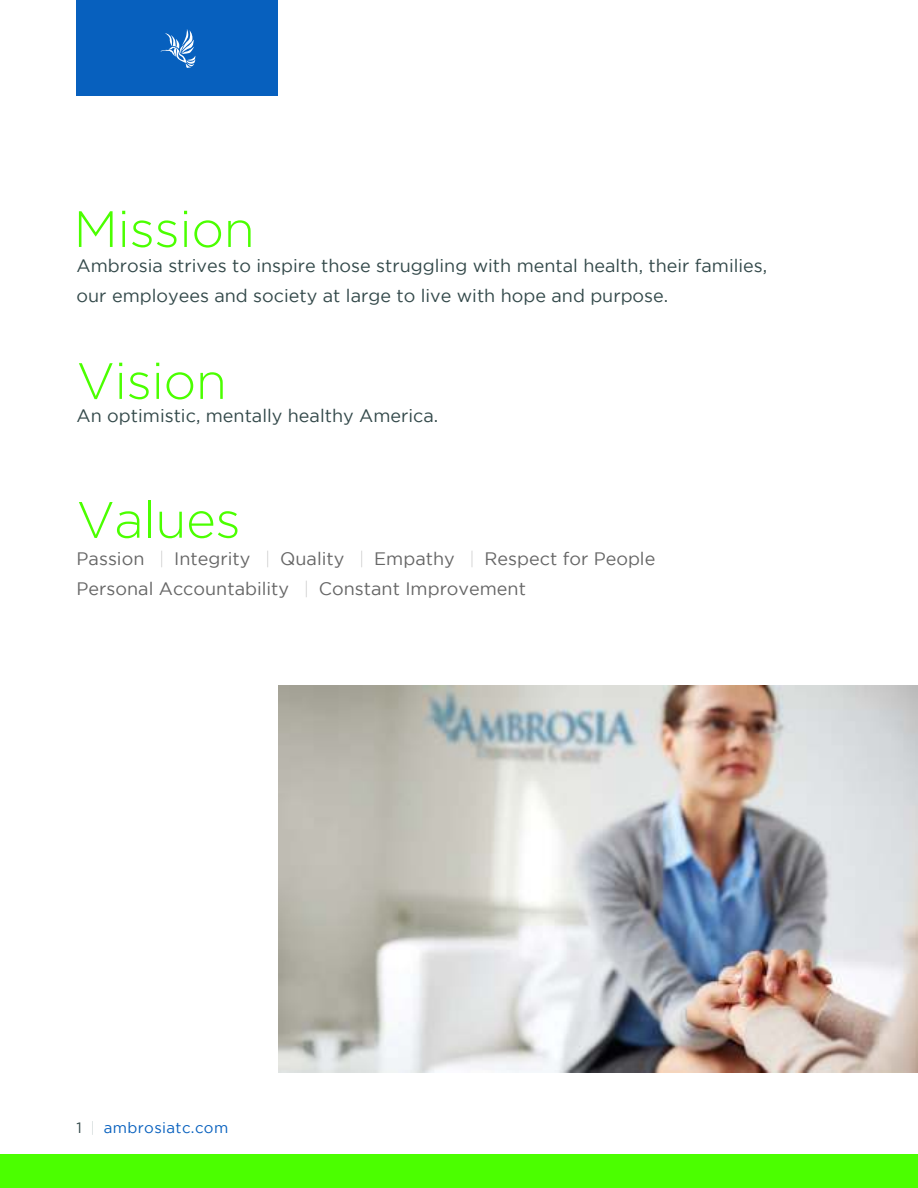
<style>
.page{position:relative;width:918px;height:1188px;background:#fff}
.page>*{position:absolute;margin:0;border:0;box-sizing:border-box;transform-origin:0 0}
.t1{font:300 51px "Gotham";letter-spacing:-.01em;color:#4bff00}
.t2{font:18px/30px "Gotham";color:#33494a}
.t3{font:18px/30px "Gotham";color:#666}
.t4{font:15px "Gotham";letter-spacing:.025em;color:#0760be}
.s1{font-weight:100;color:#999}
.s2{color:#33494a}
.s3{font-weight:100;color:#90a4a2}
</style>
<div class="page">
<div style="left:77px;top:0;width:201px;height:96px;background:#0760be"></div>
<svg style="left:161px;top:29px;width:34px;height:39px"></svg>
<img style="left:278px;top:685px;width:640px;height:388px">
<div style="left:0;top:1154px;width:918px;height:34px;background:#4bff00"></div>
<h1 class="t1" style="left:74px;top:210px;width:183px">Mission</h1>
<p class="t2" style="left:77px;top:252px;width:692px">Ambrosia strives to inspire those struggling with mental health, their families, our employees and society at large to live with hope and purpose.</p>
<h1 class="t1" style="left:77px;top:362px;width:152px">Vision</h1>
<p class="t2" style="left:77px;top:402px;width:363px">An optimistic, mentally healthy America.</p>
<h1 class="t1" style="left:77px;top:500px;width:166px">Values</h1>
<p class="t3" style="left:77px;top:544px;width:580px">Passion <span class="s1">|</span> Integrity <span class="s1">|</span> Quality <span class="s1">|</span> Empathy <span class="s1">|</span> Respect for People<br>Personal Accountability <span class="s1">|</span> Constant Improvement</p>
<p class="t4" style="left:77px;top:1121px;width:153px"><span class="s2">1</span> <span class="s3">|</span> ambrosiatc.com</p>
</div>
